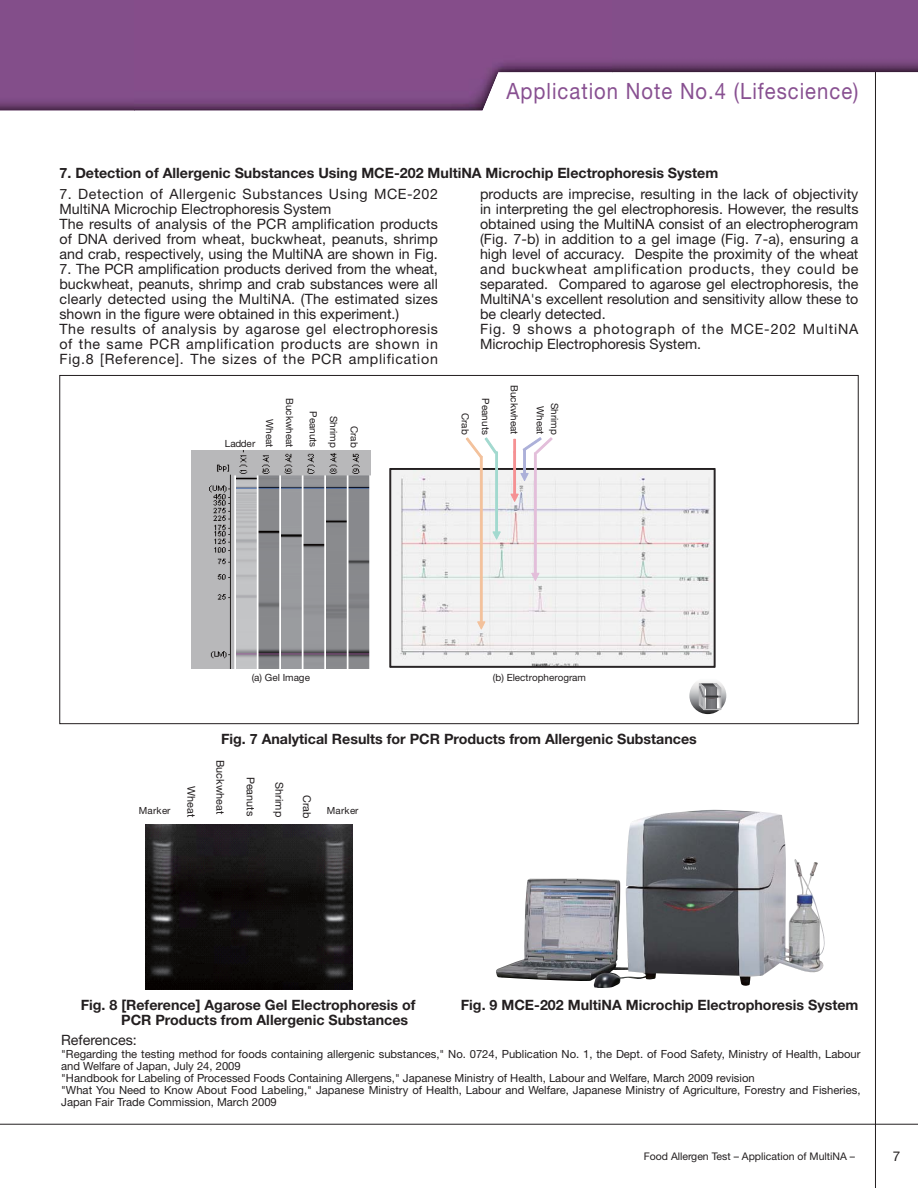
<style>
.page{position:relative;width:918px;height:1188px;background:#fff}
.page>*{position:absolute;margin:0;border:0;box-sizing:border-box;transform-origin:0 0}
.t1{font:22.5px "Helvetica Neue LT Std";letter-spacing:.05em;color:#885091;scale:.9 1}
.t2{font:14.25px/15px "Helvetica Neue LT Std";letter-spacing:.005em;color:#231f20}
.t3{font:700 14.25px/15px "Helvetica Neue LT Std";color:#231f20}
.t4{font:13.5px "Helvetica Neue LT Std";color:#231f20}
.t5{font:11.25px/12px "Helvetica Neue LT Std";color:#231f20}
.t6{font:10.8px "Helvetica Neue LT Std";color:#231f20}
.t7{font:10.5px "Helvetica Neue LT Std";color:#231f20}
.t8{font:9.9px "Helvetica Neue LT Std";color:#231f20}
.t9{font:9.75px "Helvetica Neue LT Std";letter-spacing:.025em;color:#231f20}
</style>
<div class="page">
<hr style="left:875px;top:0;width:1px;height:1188px;background:#231f20">
<hr style="left:0;top:1124px;width:918px;height:1px;background:#231f20">
<img style="left:0;top:0;width:612px;height:111px">
<img style="left:612px;top:0;width:306px;height:73px">
<img style="left:192px;top:451px;width:178px;height:217px">
<svg style="left:392px;top:470px;width:321px;height:195px"></svg>
<div style="left:390px;top:468px;width:325px;height:199px;border:1px solid #231f20"></div>
<svg style="left:466px;top:438px;width:34px;height:191px"></svg>
<svg style="left:511px;top:438px;width:41px;height:143px"></svg>
<img style="left:689px;top:677px;width:37px;height:37px;border-radius:50%">
<svg style="left:699px;top:683px;width:22px;height:27px"></svg>
<img style="left:496px;top:810px;width:329px;height:178px">
<img style="left:145px;top:824px;width:208px;height:166px">
<h1 class="t1" style="left:506px;top:83px;width:393px">Application Note No.4 (Lifescience)</h1>
<p class="t3" style="left:60px;top:167px;width:660px">7. Detection of Allergenic Substances Using MCE-202 MultiNA Microchip Electrophoresis System</p>
<p class="t2" style="left:480px;top:188px;width:380px">products are imprecise, resulting in the lack of objectivity in interpreting the gel electrophoresis. However, the results obtained using the MultiNA consist of an electropherogram (Fig. 7-b) in addition to a gel image (Fig. 7-a), ensuring a high level of accuracy. Despite the proximity of the wheat and buckwheat amplification products, they could be separated. Compared to agarose gel electrophoresis, the MultiNA's excellent resolution and sensitivity allow these to be clearly detected.<br>Fig. 9 shows a photograph of the MCE-202 MultiNA Microchip Electrophoresis System.</p>
<p class="t2" style="left:60px;top:188px;width:380px">7. Detection of Allergenic Substances Using MCE-202<br>MultiNA Microchip Electrophoresis System<br>The results of analysis of the PCR amplification products of DNA derived from wheat, buckwheat, peanuts, shrimp and crab, respectively, using the MultiNA are shown in Fig.</p>
<p class="t2" style="left:60px;top:263px;width:380px">7. The PCR amplification products derived from the wheat, buckwheat, peanuts, shrimp and crab substances were all clearly detected using the MultiNA. (The estimated sizes shown in the figure were obtained in this experiment.)<br>The results of analysis by agarose gel electrophoresis of the same PCR amplification products are shown in Fig.8 [Reference]. The sizes of the PCR amplification</p>
<p class="t8" style="left:225px;top:440px;width:32px">Ladder</p>
<p class="t8" style="left:273px;top:419px;width:30px;rotate:90deg">Wheat</p>
<p class="t8" style="left:293px;top:398px;width:51px;rotate:90deg">Buckwheat</p>
<p class="t8" style="left:317px;top:411px;width:38px;rotate:90deg">Peanuts</p>
<p class="t8" style="left:337px;top:416px;width:33px;rotate:90deg">Shrimp</p>
<p class="t8" style="left:358px;top:426px;width:23px;rotate:90deg">Crab</p>
<p class="t8" style="left:518px;top:385px;width:51px;rotate:90deg">Buckwheat</p>
<p class="t8" style="left:489px;top:398px;width:38px;rotate:90deg">Peanuts</p>
<p class="t8" style="left:469px;top:413px;width:23px;rotate:90deg">Crab</p>
<p class="t8" style="left:558px;top:403px;width:33px;rotate:90deg">Shrimp</p>
<p class="t8" style="left:544px;top:406px;width:30px;rotate:90deg">Wheat</p>
<p class="t8" style="left:252px;top:674px;width:60px">(a) Gel Image</p>
<p class="t8" style="left:493px;top:674px;width:95px">(b) Electropherogram</p>
<p class="t3" style="left:221px;top:733px;width:477px">Fig. 7 Analytical Results for PCR Products from Allergenic Substances</p>
<p class="t6" style="left:224px;top:760px;width:56px;rotate:90deg">Buckwheat</p>
<p class="t6" style="left:254px;top:777px;width:41px;rotate:90deg">Peanuts</p>
<p class="t6" style="left:283px;top:782px;width:36px;rotate:90deg">Shrimp</p>
<p class="t6" style="left:195px;top:786px;width:33px;rotate:90deg">Wheat</p>
<p class="t6" style="left:311px;top:795px;width:25px;rotate:90deg">Crab</p>
<p class="t9" style="left:139px;top:808px;width:33px">Marker</p>
<p class="t9" style="left:327px;top:808px;width:33px">Marker</p>
<p class="t3" style="left:121px;top:999px;width:296px;text-indent:-40px">Fig. 8 [Reference] Agarose Gel Electrophoresis of<br>PCR Products from Allergenic Substances</p>
<p class="t3" style="left:461px;top:999px;width:399px">Fig. 9 MCE-202 MultiNA Microchip Electrophoresis System</p>
<p class="t2" style="left:61px;top:1035px;width:77px">References:</p>
<p class="t5" style="left:61px;top:1049px;width:801px">"Regarding the testing method for foods containing allergenic substances," No. 0724, Publication No. 1, the Dept. of Food Safety, Ministry of Health, Labour and Welfare of Japan, July 24, 2009<br>"Handbook for Labeling of Processed Foods Containing Allergens," Japanese Ministry of Health, Labour and Welfare, March 2009 revision<br>"What You Need to Know About Food Labeling," Japanese Ministry of Health, Labour and Welfare, Japanese Ministry of Agriculture, Forestry and Fisheries, Japan Fair Trade Commission, March 2009</p>
<p class="t7" style="left:644px;top:1153px;width:213px">Food Allergen Test – Application of MultiNA –</p>
<p class="t4" style="left:893px;top:1151px;width:9px">7</p>
</div>
